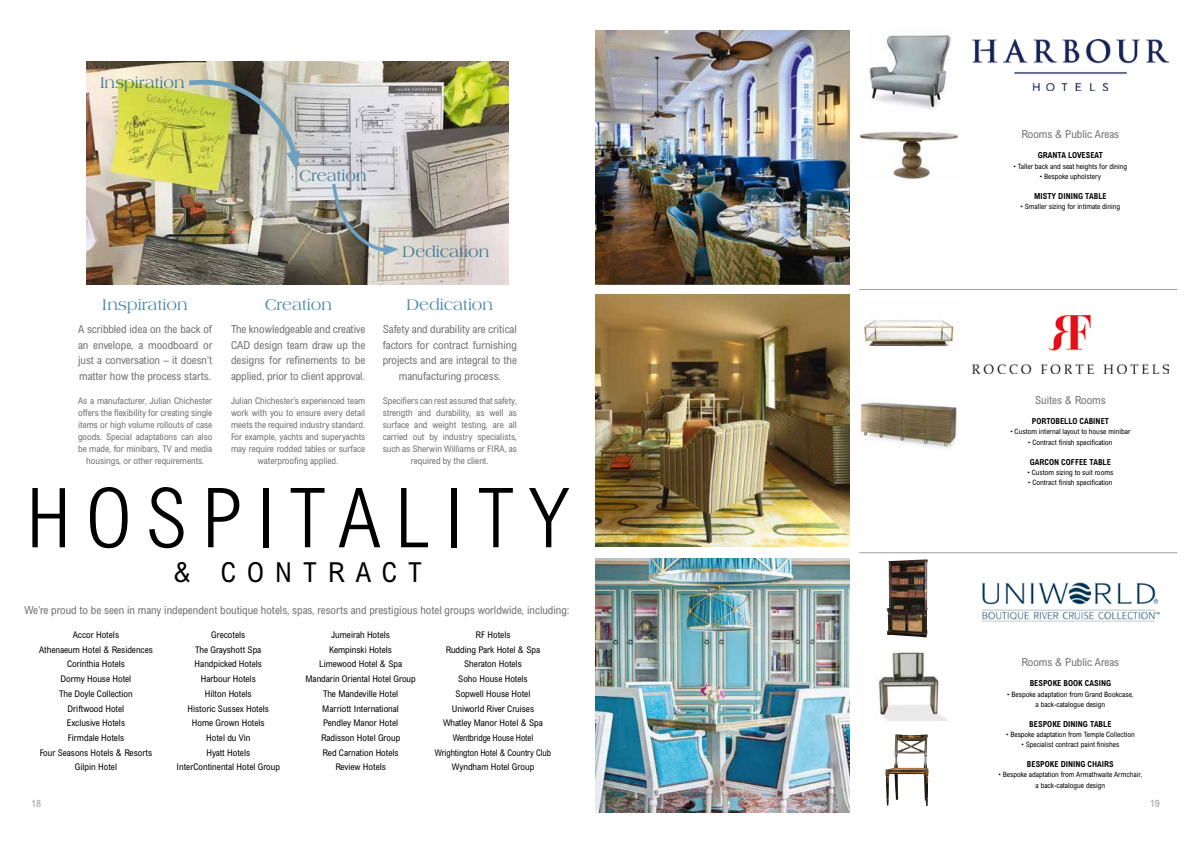
<style>
.page{position:relative;width:1191px;height:842px;background:#fff}
.page>*{position:absolute;margin:0;border:0;box-sizing:border-box;transform-origin:0 0}
.t1{font:300 condensed 82.7px "Arial";letter-spacing:.17em;color:#000}
.t2{font:condensed 27.6px "Arial";letter-spacing:.4em;color:#000}
.t3{font:16.4px "Americana BT";color:#005781}
.t4{font:condensed 11px/15.6px "Arial";color:#706f6f;text-align:justify}
.t5{font:condensed 10px "Arial";color:#9d9d9c}
.t6{font:condensed 9.2px/14.7px "Arial";color:#000;text-align:center}
.t7{font:condensed 9.2px/12px "Arial";color:#706f6f;text-align:center}
.t8{font:700 condensed 8.3px "Arial";color:#000}
.t9{font:condensed 7.4px/10.1px "Arial";color:#000;text-align:center}
</style>
<div class="page">
<img style="left:87px;top:61px;width:421px;height:223px">
<svg style="left:329px;top:180px;width:70px;height:78px;background:#acaca8"></svg>
<img style="left:183px;top:75px;width:118px;height:95px">
<img style="left:885px;top:734px;width:43px;height:72px">
<img style="left:982px;top:582px;width:178px;height:40px">
<img style="left:972px;top:40px;width:196px;height:50px">
<img style="left:972px;top:315px;width:196px;height:58px">
<img style="left:886px;top:559px;width:42px;height:78px">
<img style="left:869px;top:34px;width:82px;height:76px">
<img style="left:878px;top:652px;width:70px;height:69px">
<img style="left:859px;top:131px;width:100px;height:49px">
<img style="left:595px;top:558px;width:254px;height:254px">
<img style="left:595px;top:30px;width:254px;height:254px">
<img style="left:859px;top:320px;width:98px;height:27px">
<img style="left:859px;top:402px;width:98px;height:47px">
<img style="left:595px;top:294px;width:254px;height:253px">
<hr style="left:859px;top:289px;width:318px;height:1px;background:#9d9d9c">
<hr style="left:859px;top:552px;width:318px;height:1px;background:#9d9d9c">
<h3 class="t3" style="left:100px;top:73px;width:86px">Inspiration</h3>
<h3 class="t3" style="left:299px;top:166px;width:69px">Creation</h3>
<h3 class="t3" style="left:402px;top:242px;width:88px">Dedication</h3>
<h3 class="t3" style="left:103px;top:295px;width:86px">Inspiration</h3>
<h3 class="t3" style="left:264px;top:295px;width:69px">Creation</h3>
<h3 class="t3" style="left:406px;top:295px;width:88px">Dedication</h3>
<p class="t4" style="left:383px;top:321px;width:136px;text-align:center">Safety and durability are critical factors for contract furnishing projects and are integral to the manufacturing process.</p>
<p class="t7" style="left:383px;top:394px;width:136px">Specifiers can rest assured that safety, strength and durability, as well as surface and weight testing, are all carried out by industry specialists, such as Sherwin Williams or FIRA, as required by the client.</p>
<h1 class="t1" style="left:26px;top:471px;width:545px">HOSPITALITY</h1>
<h2 class="t2" style="left:173px;top:556px;width:250px">&amp; CONTRACT</h2>
<p class="t4" style="left:78px;top:321px;width:136px">A scribbled idea on the back of an envelope, a moodboard or just a conversation – it doesn’t matter how the process starts.</p>
<p class="t7" style="left:78px;top:394px;width:136px">As a manufacturer, Julian Chichester offers the flexibility for creating single items or high volume rollouts of case goods. Special adaptations can also be made, for minibars, TV and media housings, or other requirements.</p>
<p class="t4" style="left:231px;top:321px;width:136px">The knowledgeable and creative CAD design team draw up the designs for refinements to be applied, prior to client approval.</p>
<p class="t7" style="left:231px;top:394px;width:136px">Julian Chichester’s experienced team work with you to ensure every detail meets the required industry standard.<br>For example, yachts and superyachts may require rodded tables or surface waterproofing applied.</p>
<p class="t4" style="left:25px;top:603px;width:546px">We’re proud to be seen in many independent boutique hotels, spas, resorts and prestigious hotel groups worldwide, including:</p>
<p class="t6" style="left:39px;top:627px;width:115px">Accor Hotels<br>Athenaeum Hotel &amp; Residences<br>Corinthia Hotels<br>Dormy House Hotel<br>The Doyle Collection<br>Driftwood Hotel<br>Exclusive Hotels<br>Firmdale Hotels<br>Four Seasons Hotels &amp; Resorts<br>Gilpin Hotel</p>
<p class="t6" style="left:176px;top:627px;width:105px">Grecotels<br>The Grayshott Spa<br>Handpicked Hotels<br>Harbour Hotels<br>Hilton Hotels<br>Historic Sussex Hotels<br>Home Grown Hotels<br>Hotel du Vin<br>Hyatt Hotels<br>InterContinental Hotel Group</p>
<p class="t6" style="left:305px;top:627px;width:112px">Jumeirah Hotels<br>Kempinski Hotels<br>Limewood Hotel &amp; Spa<br>Mandarin Oriental Hotel Group<br>The Mandeville Hotel<br>Marriott International<br>Pendley Manor Hotel<br>Radisson Hotel Group<br>Red Carnation Hotels<br>Review Hotels</p>
<p class="t6" style="left:435px;top:627px;width:118px">RF Hotels<br>Rudding Park Hotel &amp; Spa<br>Sheraton Hotels<br>Soho House Hotels<br>Sopwell House Hotel<br>Uniworld River Cruises<br>Whatley Manor Hotel &amp; Spa<br>Wentbridge House Hotel<br>Wrightington Hotel &amp; Country Club<br>Wyndham Hotel Group</p>
<p class="t4" style="left:1021px;top:126px;width:99px">Rooms &amp; Public Areas</p>
<p class="t8" style="left:1037px;top:151px;width:67px">GRANTA LOVESEAT</p>
<p class="t9" style="left:1013px;top:161px;width:115px">• Taller back and seat heights for dining</p>
<p class="t9" style="left:1039px;top:171px;width:63px">• Bespoke upholstery</p>
<p class="t8" style="left:1034px;top:191px;width:74px">MISTY DINING TABLE</p>
<p class="t9" style="left:1020px;top:201px;width:101px">• Smaller sizing for intimate dining</p>
<p class="t4" style="left:1035px;top:392px;width:72px">Suites &amp; Rooms</p>
<p class="t8" style="left:1031px;top:416px;width:79px">PORTOBELLO CABINET</p>
<p class="t9" style="left:1010px;top:427px;width:122px">• Custom internal layout to house minibar</p>
<p class="t9" style="left:1028px;top:437px;width:86px">• Contract finish specification</p>
<p class="t8" style="left:1029px;top:457px;width:83px">GARCON COFFEE TABLE</p>
<p class="t9" style="left:1027px;top:467px;width:87px">• Custom sizing to suit rooms</p>
<p class="t9" style="left:1028px;top:477px;width:86px">• Contract finish specification</p>
<p class="t4" style="left:1021px;top:654px;width:99px">Rooms &amp; Public Areas</p>
<p class="t8" style="left:1029px;top:679px;width:83px">BESPOKE BOOK CASING</p>
<p class="t9" style="left:1007px;top:689px;width:128px">• Bespoke adaptation from Grand Bookcase, a back-catalogue design</p>
<p class="t8" style="left:1029px;top:719px;width:84px">BESPOKE DINING TABLE</p>
<p class="t9" style="left:1006px;top:729px;width:130px">• Bespoke adaptation from Temple Collection</p>
<p class="t9" style="left:1021px;top:739px;width:99px">• Specialist contract paint finishes</p>
<p class="t8" style="left:1027px;top:760px;width:88px">BESPOKE DINING CHAIRS</p>
<p class="t9" style="left:998px;top:770px;width:145px">• Bespoke adaptation from Armathwaite Armchair, a back-catalogue design</p>
<p class="t5" style="left:31px;top:798px;width:11px">18</p>
<p class="t5" style="left:1150px;top:798px;width:11px">19</p>
</div>
